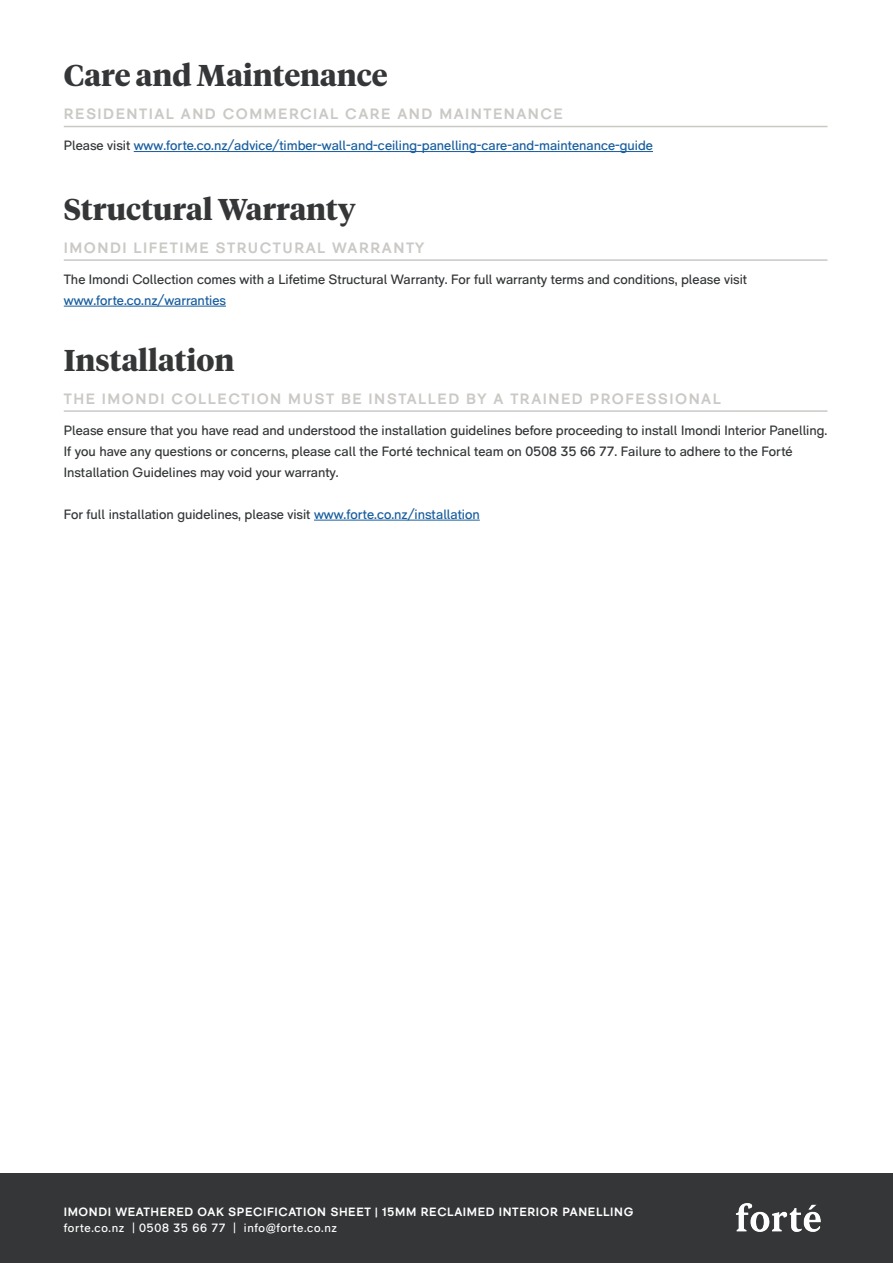
<style>
.page{position:relative;width:893px;height:1263px;background:#fff}
.page>*{position:absolute;margin:0;border:0;box-sizing:border-box;transform-origin:0 0}
.t1{font:700 30px "Tiempos Headline";color:#343638}
.t2{font:700 15px "RM Pro";letter-spacing:.1em;color:#cbc9c5}
.t3{font:13.5px/21px "RM Pro";color:#343638}
.t4{font:13.5px "RM Pro";color:#175d9e}
.t5{font:700 12px "RM Pro";letter-spacing:.05em;color:#fff}
.t6{font:12px "RM Pro";letter-spacing:.05em;color:#fff}
.s1{color:#343638}
.s2{color:#175d9e}
</style>
<div class="page">
<div style="left:0;top:1173px;width:893px;height:90px;background:#343638"></div>
<img style="left:735px;top:1203px;width:86px;height:29px">
<hr style="left:134px;top:151px;width:519px;height:1px;background:#175d9e">
<hr style="left:64px;top:126px;width:763px;height:1px;background:#cbc9c5">
<hr style="left:64px;top:306px;width:162px;height:1px;background:#175d9e">
<hr style="left:64px;top:259px;width:763px;height:2px;background:#cbc9c5">
<hr style="left:314px;top:520px;width:166px;height:1px;background:#175d9e">
<hr style="left:64px;top:410px;width:763px;height:2px;background:#cbc9c5">
<p class="t1" style="left:64px;top:55px;width:325px">Care and Maintenance</p>
<p class="t2" style="left:64px;top:105px;width:501px">RESIDENTIAL AND COMMERCIAL CARE AND MAINTENANCE</p>
<p class="t4" style="left:64px;top:137px;width:591px"><span class="s1">Please visit</span> www.forte.co.nz/advice/timber-wall-and-ceiling-panelling-care-and-maintenance-guide</p>
<p class="t1" style="left:64px;top:188px;width:293px">Structural Warranty</p>
<p class="t2" style="left:64px;top:238px;width:362px">IMONDI LIFETIME STRUCTURAL WARRANTY</p>
<p class="t3" style="left:64px;top:269px;width:685px">The Imondi Collection comes with a Lifetime Structural Warranty. For full warranty terms and conditions, please visit <span class="s2">www.forte.co.nz/warranties</span></p>
<p class="t1" style="left:64px;top:339px;width:172px">Installation</p>
<p class="t2" style="left:64px;top:389px;width:659px">THE IMONDI COLLECTION MUST BE INSTALLED BY A TRAINED PROFESSIONAL</p>
<p class="t3" style="left:64px;top:420px;width:765px">Please ensure that you have read and understood the installation guidelines before proceeding to install Imondi Interior Panelling.<br>If you have any questions or concerns, please call the Forté technical team on 0508 35 66 77. Failure to adhere to the Forté<br>Installation Guidelines may void your warranty.</p>
<p class="t3" style="left:64px;top:504px;width:417px">For full installation guidelines, please visit <span class="s2">www.forte.co.nz/installation</span></p>
<p class="t5" style="left:64px;top:1204px;width:571px">IMONDI WEATHERED OAK SPECIFICATION SHEET | 15MM RECLAIMED INTERIOR PANELLING</p>
<p class="t6" style="left:64px;top:1221px;width:275px">forte.co.nz | 0508 35 66 77 | info@forte.co.nz</p>
</div>
